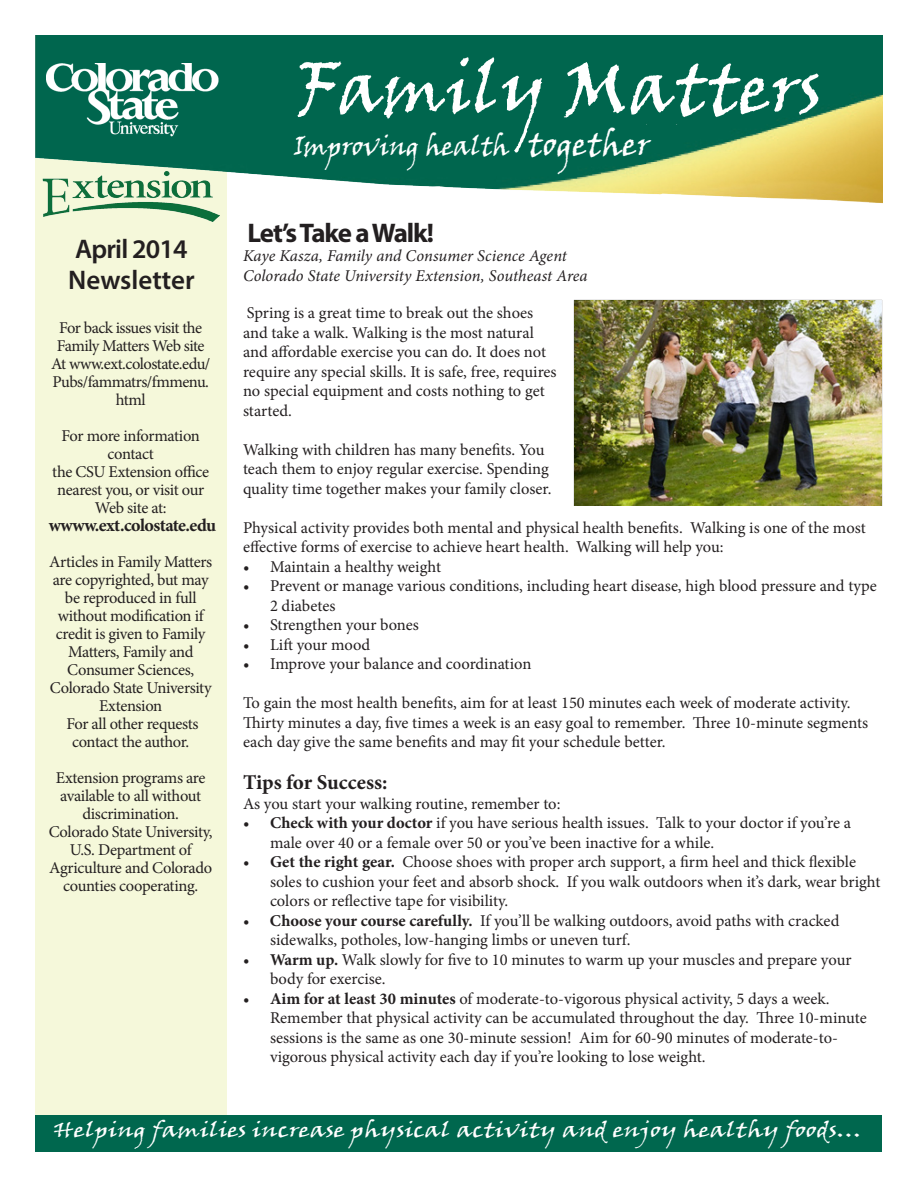
<style>
.page{position:relative;width:918px;height:1188px;background:#fff}
.page>*{position:absolute;margin:0;border:0;box-sizing:border-box;transform-origin:0 0}
.t1{font:72px "Viner Hand ITC";color:#fff}
.t2{font:27px "Viner Hand ITC";letter-spacing:-.01em;color:#fff}
.t3{font:700 27px "Myriad Pro";letter-spacing:-.045em;color:#231f20}
.t4{font:600 27px "Myriad Pro";letter-spacing:-.01em;color:#231f20}
.t5{font:600 27px "Myriad Pro";letter-spacing:-.03em;color:#231f20}
.t6{font:21px "Viner Hand ITC";color:#fff;scale:1.2 1}
.t7{font:700 21px "Minion Pro";color:#231f20}
.t8{font:700 18px "Minion Pro";letter-spacing:-.03em;color:#231f20}
.t9{font:16.5px/19.5px "Minion Pro";letter-spacing:-.005em;color:#231f20}
.t10{font:italic 16.5px "Minion Pro";color:#231f20}
.t11{font:16.5px/18px "Minion Pro";letter-spacing:-.025em;color:#231f20;text-align:center}
.t12{font:16.5px/18px "Minion Pro";letter-spacing:-.03em;color:#231f20;text-align:center}
.t13{font:16.5px "Minion Pro";letter-spacing:-.035em;color:#231f20}
.s1{font-size:33px}
.s2{font-weight:700}
</style>
<div class="page">
<div style="left:36px;top:147px;width:191px;height:968px;background:#f5f8da"></div>
<img style="left:36px;top:36px;width:846px;height:167px">
<img style="left:47px;top:63px;width:177px;height:81px">
<div style="left:35px;top:1116px;width:846px;height:36px;background:#00674e"></div>
<img style="left:39px;top:168px;width:180px;height:54px">
<img style="left:573px;top:299px;width:309px;height:207px">
<p class="t5" style="left:75px;top:231px;width:114px">April 2014</p>
<p class="t4" style="left:68px;top:263px;width:128px">Newsletter</p>
<p class="t13" style="left:59px;top:317px;width:145px">For back issues visit the</p>
<p class="t13" style="left:57px;top:335px;width:149px">Family Matters Web site</p>
<p class="t12" style="left:51px;top:355px;width:161px">At www.ext.colostate.edu/</p>
<p class="t12" style="left:52px;top:373px;width:158px">Pubs/fammatrs/fmmenu. html</p>
<p class="t11" style="left:62px;top:427px;width:140px">For more information contact</p>
<p class="t11" style="left:52px;top:463px;width:159px">the CSU Extension office nearest you, or visit our<br>Web site at:</p>
<p class="t8" style="left:49px;top:513px;width:169px">wwww.ext.colostate.edu</p>
<p class="t9" style="left:49px;top:553px;width:165px;line-height:18px;text-align:center">Articles in Family Matters are copyrighted, but may be reproduced in full without modification if credit is given to Family<br>Matters, Family and<br>Consumer Sciences,<br>Colorado State University<br>Extension</p>
<p class="t9" style="left:66px;top:715px;width:134px;line-height:18px;text-align:center">For all other requests contact the author.</p>
<p class="t9" style="left:56px;top:769px;width:151px;line-height:18px;text-align:center">Extension programs are available to all without discrimination.</p>
<p class="t9" style="left:49px;top:823px;width:166px;line-height:18px;text-align:center">Colorado State University,<br>U.S. Department of<br>Agriculture and Colorado counties cooperating.</p>
<p class="t1" style="left:296px;top:43px;width:528px">Family Matters</p>
<p class="t2" style="left:294px;top:128px;width:358px">Improving health <span class="s1">together</span></p>
<p class="t3" style="left:247px;top:215px;width:188px">Let’s Take a Walk!</p>
<p class="t10" style="left:243px;top:245px;width:326px">Kaye Kasza, Family and Consumer Science Agent</p>
<p class="t10" style="left:243px;top:264px;width:346px">Colorado State University Extension, Southeast Area</p>
<p class="t9" style="left:243px;top:303px;width:315px">Spring is a great time to break out the shoes and take a walk. Walking is the most natural and affordable exercise you can do. It does not require any special skills. It is safe, free, requires no special equipment and costs nothing to get started.</p>
<p class="t9" style="left:243px;top:440px;width:310px">Walking with children has many benefits. You teach them to enjoy regular exercise. Spending quality time together makes your family closer.</p>
<p class="t9" style="left:243px;top:518px;width:624px">Physical activity provides both mental and physical health benefits. Walking is one of the most effective forms of exercise to achieve heart health. Walking will help you:</p>
<p class="t9" style="left:243px;top:557px;width:200px">• Maintain a healthy weight</p>
<p class="t9" style="left:270px;top:576px;width:608px;text-indent:-27px">• Prevent or manage various conditions, including heart disease, high blood pressure and type<br>2 diabetes</p>
<p class="t9" style="left:243px;top:615px;width:177px">• Strengthen your bones</p>
<p class="t9" style="left:243px;top:635px;width:129px">• Lift your mood</p>
<p class="t9" style="left:243px;top:654px;width:290px">• Improve your balance and coordination</p>
<p class="t9" style="left:243px;top:693px;width:627px">To gain the most health benefits, aim for at least 150 minutes each week of moderate activity.<br>Thirty minutes a day, five times a week is an easy goal to remember. Three 10-minute segments each day give the same benefits and may fit your schedule better.</p>
<p class="t7" style="left:243px;top:768px;width:146px">Tips for Success:</p>
<p class="t9" style="left:243px;top:794px;width:319px">As you start your walking routine, remember to:</p>
<p class="t9" style="left:270px;top:813px;width:583px;text-indent:-27px">• <span class="s2">Check with your doctor</span> if you have serious health issues. Talk to your doctor if you’re a male over 40 or a female over 50 or you’ve been inactive for a while.</p>
<p class="t9" style="left:270px;top:852px;width:612px;text-indent:-27px">• <span class="s2">Get the right gear.</span> Choose shoes with proper arch support, a firm heel and thick flexible soles to cushion your feet and absorb shock. If you walk outdoors when it’s dark, wear bright colors or reflective tape for visibility.</p>
<p class="t9" style="left:270px;top:911px;width:571px;text-indent:-27px">• <span class="s2">Choose your course carefully.</span> If you’ll be walking outdoors, avoid paths with cracked sidewalks, potholes, low-hanging limbs or uneven turf.</p>
<p class="t9" style="left:270px;top:950px;width:583px;text-indent:-27px">• <span class="s2">Warm up.</span> Walk slowly for five to 10 minutes to warm up your muscles and prepare your body for exercise.</p>
<p class="t9" style="left:270px;top:989px;width:598px;text-indent:-27px">• <span class="s2">Aim for at least 30 minutes</span> of moderate-to-vigorous physical activity, 5 days a week.<br>Remember that physical activity can be accumulated throughout the day. Three 10-minute sessions is the same as one 30-minute session! Aim for 60-90 minutes of moderate-to&shy;vigorous physical activity each day if you’re looking to lose weight.</p>
<p class="t6" style="left:54px;top:1116px;width:676px">Helping families increase physical activity and enjoy healthy foods…</p>
</div>
